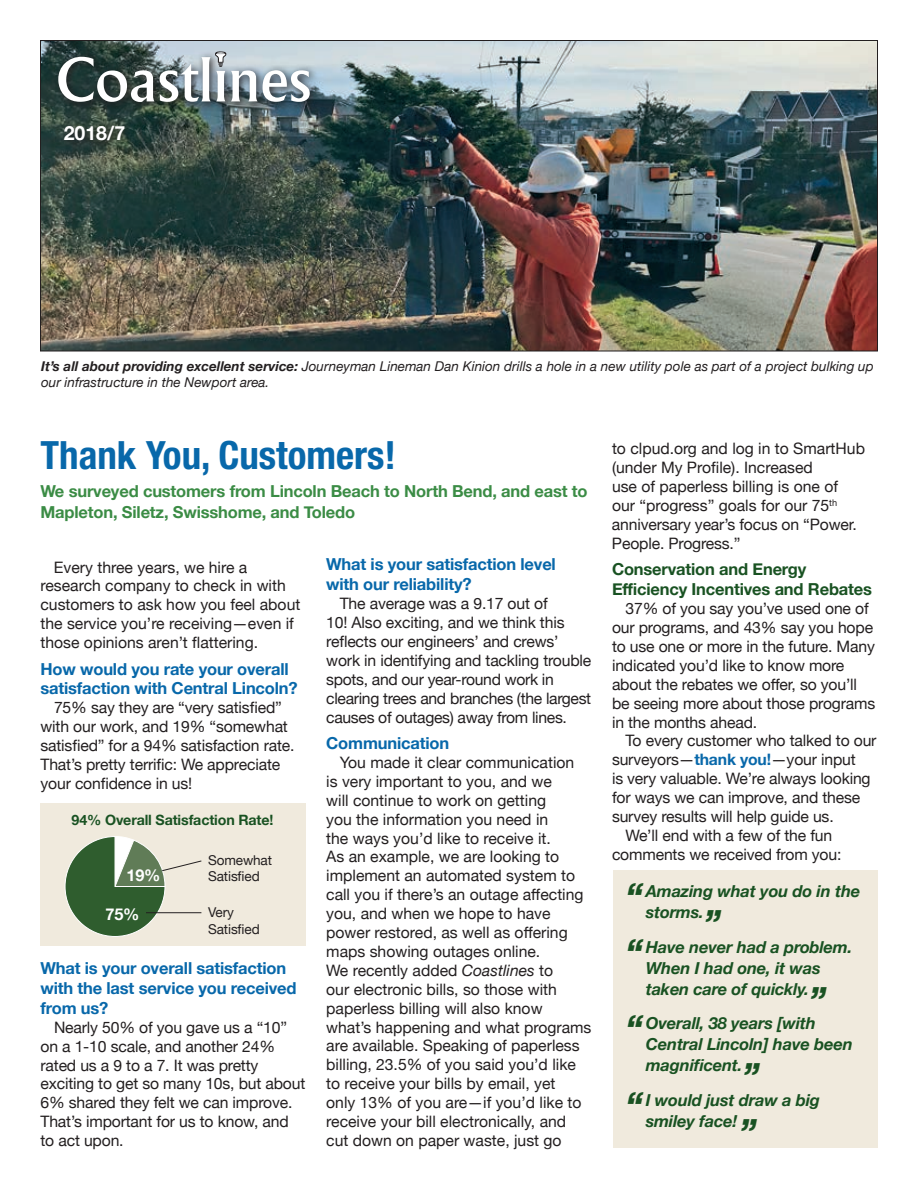
<style>
.page{position:relative;width:918px;height:1188px;background:#fff}
.page>*{position:absolute;margin:0;border:0;box-sizing:border-box;transform-origin:0 0}
.t1{font:700 condensed 39px "Helvetica Neue LT Std";color:#0868aa}
.t2{font:italic 700 36px "Helvetica Neue";color:#195222}
.t3{font:700 19.5px "Helvetica Neue";color:#fff}
.t4{font:700 16.5px/19.8px "Helvetica Neue";letter-spacing:-.01em;color:#0868aa}
.t5{font:italic 700 16.5px/21px "Helvetica Neue";letter-spacing:-.01em;color:#195222}
.t6{font:700 16.5px/21px "Helvetica Neue";letter-spacing:-.01em;color:#3b8c45}
.t7{font:700 16.5px/19.8px "Helvetica Neue";letter-spacing:-.01em;color:#195222}
.t8{font:700 16.35px "Helvetica Neue";color:#fff}
.t9{font:15.75px/18.9px "Helvetica Neue";letter-spacing:-.01em;color:#231f20}
.t10{font:700 14.25px "Helvetica Neue";letter-spacing:-.01em;color:#195222}
.t11{font:italic 13.5px/16.2px "Helvetica Neue";color:#231f20}
.t12{font:13.5px/16.4px "Helvetica Neue";letter-spacing:-.01em;color:#231f20}
.s1{font-weight:700}
.s2{font-style:italic}
.s3{font-weight:700;color:#0868aa}
.s4{font-size:36px}
</style>
<div class="page">
<div style="left:613px;top:870px;width:265px;height:278px;background:#f0eadd"></div>
<img style="left:42px;top:42px;width:834px;height:307px">
<svg style="left:53px;top:51px;width:267px;height:61px;background:#465a5b"></svg>
<svg style="left:58px;top:51px;width:252px;height:51px"></svg>
<svg style="left:59px;top:120px;width:75px;height:30px;background:#32423a"></svg>
<div style="left:40px;top:803px;width:266px;height:143px;background:#f0eadd"></div>
<svg style="left:64px;top:836px;width:138px;height:101px"></svg>
<hr style="left:146px;top:912px;width:55px;height:1px;background:#231f20">
<p class="t3" style="left:64px;top:117px;width:63px">2018/7</p>
<p class="t11" style="left:41px;top:359px;width:834px"><span class="s1">It’s all about providing excellent service:</span> Journeyman Lineman Dan Kinion drills a hole in a new utility pole as part of a project bulking up our infrastructure in the Newport area.</p>
<h1 class="t1" style="left:40px;top:431px;width:357px">Thank You, Customers!</h1>
<p class="t6" style="left:40px;top:481px;width:549px">We surveyed customers from Lincoln Beach to North Bend, and east to<br>Mapleton, Siletz, Swisshome, and Toledo</p>
<p class="t4" style="left:326px;top:555px;width:231px">What is your satisfaction level with our reliability?</p>
<p class="t9" style="left:326px;top:595px;width:267px;text-indent:13px">The average was a 9.17 out of<br>10! Also exciting, and we think this reflects our engineers’ and crews’ work in identifying and tackling trouble spots, and our year-round work in clearing trees and branches (the largest causes of outages) away from lines.</p>
<p class="t4" style="left:326px;top:734px;width:124px">Communication</p>
<p class="t9" style="left:326px;top:754px;width:267px;text-indent:13px">You made it clear communication<br>is very important to you, and we<br>will continue to work on getting<br>you the information you need in<br>the ways you’d like to receive it.<br>As an example, we are looking to implement an automated system to call you if there’s an outage affecting you, and when we hope to have power restored, as well as offering maps showing outages online.<br>We recently added <span class="s2">Coastlines</span> to<br>our electronic bills, so those with paperless billing will also know what’s happening and what programs are available. Speaking of paperless billing, 23.5% of you said you’d like to receive your bills by email, yet<br>only 13% of you are—if you’d like to receive your bill electronically, and cut down on paper waste, just go</p>
<p class="t9" style="left:40px;top:558px;width:261px;text-indent:13px">Every three years, we hire a research company to check in with customers to ask how you feel about the service you’re receiving—even if those opinions aren’t flattering.</p>
<p class="t4" style="left:40px;top:659px;width:259px">How would you rate your overall satisfaction with Central Lincoln?</p>
<p class="t9" style="left:41px;top:699px;width:256px;text-indent:13px">75% say they are “very satisfied” with our work, and 19% “somewhat satisfied” for a 94% satisfaction rate.<br>That’s pretty terrific: We appreciate your confidence in us!</p>
<p class="t10" style="left:72px;top:809px;width:203px">94% Overall Satisfaction Rate!</p>
<p class="t12" style="left:208px;top:853px;width:65px">Somewhat<br>Satisfied</p>
<p class="t12" style="left:208px;top:905px;width:53px">Very<br>Satisfied</p>
<p class="t8" style="left:126px;top:862px;width:36px">19%</p>
<p class="t8" style="left:106px;top:901px;width:36px">75%</p>
<p class="t4" style="left:40px;top:959px;width:258px">What is your overall satisfaction with the last service you received from us?</p>
<p class="t9" style="left:41px;top:1019px;width:266px;text-indent:13px">Nearly 50% of you gave us a “10” on a 1-10 scale, and another 24% rated us a 9 to a 7. It was pretty exciting to get so many 10s, but about<br>6% shared they felt we can improve.<br>That’s important for us to know, and to act upon.</p>
<p class="t9" style="left:612px;top:440px;width:255px">to clpud.org and log in to SmartHub (under My Profile). Increased<br>use of paperless billing is one of<br>our “progress” goals for our 75<sup>th </sup>anniversary year’s focus on “Power.<br>People. Progress.”</p>
<p class="t7" style="left:612px;top:560px;width:262px">Conservation and Energy<br>Efficiency Incentives and Rebates</p>
<p class="t9" style="left:612px;top:600px;width:265px;text-indent:13px">37% of you say you’ve used one of our programs, and 43% say you hope to use one or more in the future. Many indicated you’d like to know more about the rebates we offer, so you’ll be seeing more about those programs in the months ahead.</p>
<p class="t9" style="left:626px;top:732px;width:253px">To every customer who talked to our</p>
<p class="t9" style="left:612px;top:751px;width:245px">surveyors—<span class="s3">thank you!</span>—your input</p>
<p class="t9" style="left:612px;top:770px;width:260px">is very valuable. We’re always looking</p>
<p class="t9" style="left:612px;top:789px;width:250px">for ways we can improve, and these</p>
<p class="t9" style="left:612px;top:808px;width:223px">survey results will help guide us.</p>
<p class="t9" style="left:626px;top:827px;width:208px">We’ll end with a few of the fun</p>
<p class="t9" style="left:612px;top:846px;width:231px">comments we received from you:</p>
<p class="t5" style="left:646px;top:881px;width:216px;text-indent:-20px"><span class="s4">“</span> Amazing what you do in the storms.</p>
<h2 class="t2" style="left:704px;top:895px;width:19px">”</h2>
<p class="t5" style="left:646px;top:937px;width:208px;text-indent:-20px"><span class="s4">“</span> Have never had a problem.<br>When I had one, it was taken care of quickly.</p>
<h2 class="t2" style="left:809px;top:972px;width:19px">”</h2>
<p class="t5" style="left:646px;top:1013px;width:209px;text-indent:-20px"><span class="s4">“</span> Overall, 38 years [with<br>Central Lincoln] have been magnificent.</p>
<h2 class="t2" style="left:742px;top:1048px;width:19px">”</h2>
<p class="t5" style="left:646px;top:1090px;width:176px;text-indent:-20px"><span class="s4">“</span> I would just draw a big smiley face!</p>
<h2 class="t2" style="left:739px;top:1104px;width:19px">”</h2>
</div>
